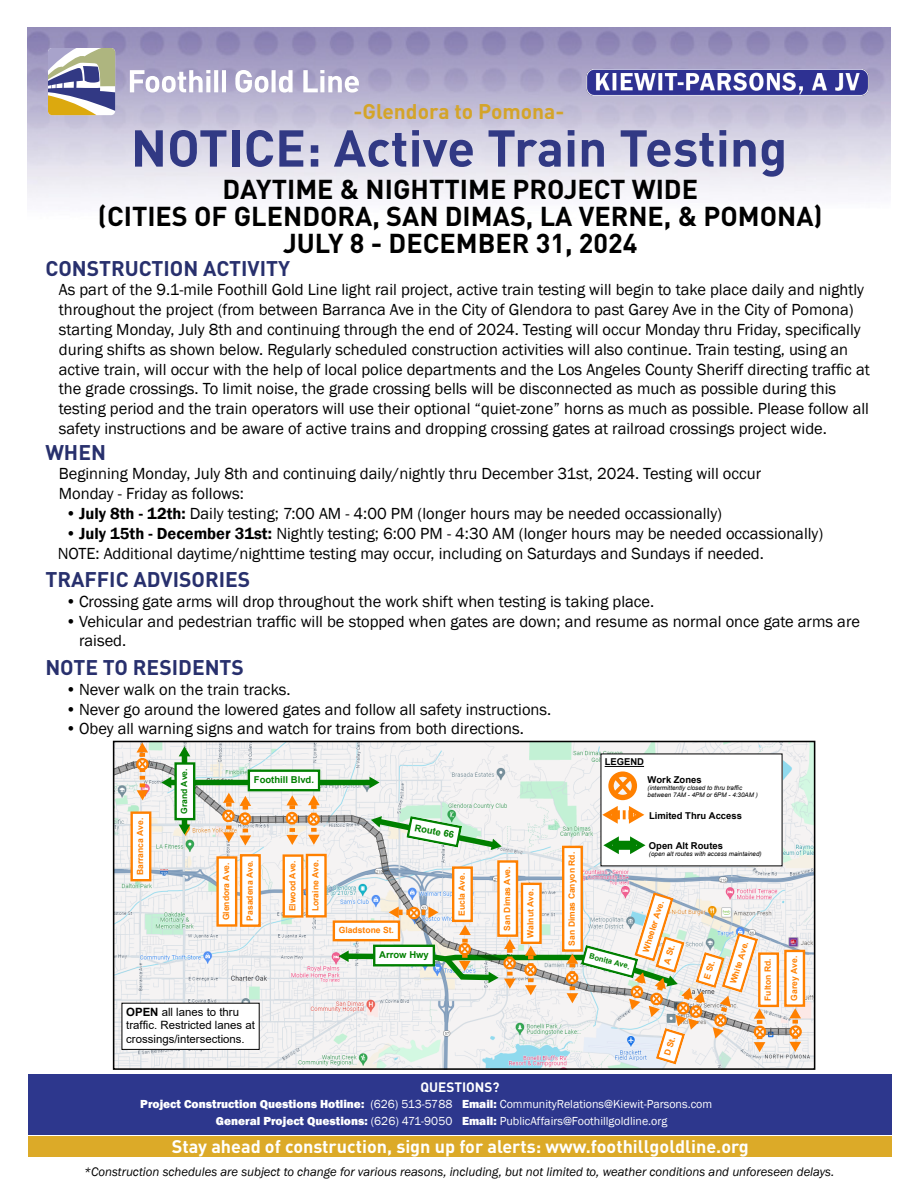
<style>
.page{position:relative;width:918px;height:1188px;background:#fff}
.page>*{position:absolute;margin:0;border:0;box-sizing:border-box;transform-origin:0 0}
.t1{font:700 51px "DIN";color:#313984}
.t2{font:700 27px/27px "DIN";color:#000;text-align:center}
.t3{font:700 21px "DIN";color:#28306d}
.t4{font:700 21px "DIN";color:#d4a429}
.t5{font:700 18px "DIN";color:#fff}
.t6{font:16.5px/19.8px "Franklin Gothic";color:#000}
.t7{font:700 13.5px "DIN";color:#fff}
.t8{font:italic 12.75px "Franklin Gothic";color:#000}
.t9{font:800 12px/16.5px "Franklin Gothic";color:#fff;text-align:right}
.t10{font:12px/16.5px "Franklin Gothic";color:#fff}
.t11{font:11.4px/13px "Arial";color:#000}
.t12{font:700 9.45px "Arial";color:#000}
.t13{font:700 9.45px "Arial";color:#008000}
.t14{font:700 8.55px "Arial";color:#ff8000}
.t15{font:700 8.55px "Arial";color:#008000}
.t16{font:700 7.65px "Arial";color:#008000}
.t17{font:italic 6.3px/7.2px "Arial";color:#000}
.s1{font-weight:600}
.s2{font-weight:700}
.s3{font-weight:400}
.s4{font-weight:800}
</style>
<div class="page">
<svg style="left:130px;top:70px;width:80px;height:23px"></svg>
<svg style="left:214px;top:70px;width:4px;height:22px"></svg>
<svg style="left:272px;top:70px;width:4px;height:22px"></svg>
<svg style="left:235px;top:70px;width:33px;height:23px"></svg>
<svg style="left:279px;top:70px;width:14px;height:23px"></svg>
<svg style="left:303px;top:70px;width:56px;height:23px"></svg>
<svg style="left:48px;top:48px;width:67px;height:67px"></svg>
<img style="left:584px;top:69px;width:291px;height:28px">
<div style="left:28px;top:1074px;width:864px;height:61px;background:#2d378d"></div>
<div style="left:28px;top:1136px;width:864px;height:21px;background:#dcaa28"></div>
<img style="left:116px;top:744px;width:696px;height:323px">
<div style="left:122px;top:1003px;width:137px;height:46px;background:#fff"></div>
<div style="left:121px;top:1003px;width:139px;height:47px;border:1px solid #000"></div>
<div style="left:601px;top:754px;width:181px;height:112px;background:#fff"></div>
<div style="left:785px;top:951px;width:19px;height:55px;background:#fff"></div>
<div style="left:784px;top:950px;width:21px;height:57px;border:2px solid #ff8000"></div>
<svg style="left:116px;top:759px;width:685px;height:277px"></svg>
<div style="left:249px;top:771px;width:70px;height:19px;background:#fff"></div>
<div style="left:248px;top:770px;width:72px;height:21px;border:2px solid #008000"></div>
<svg style="left:132px;top:744px;width:63px;height:61px"></svg>
<div style="left:176px;top:763px;width:18px;height:56px;background:#fff"></div>
<div style="left:174px;top:762px;width:21px;height:58px;border:2px solid #008000"></div>
<svg style="left:218px;top:788px;width:38px;height:62px"></svg>
<svg style="left:282px;top:791px;width:42px;height:58px"></svg>
<svg style="left:334px;top:892px;width:436px;height:173px"></svg>
<svg style="left:785px;top:1004px;width:21px;height:52px"></svg>
<div style="left:113px;top:741px;width:702px;height:329px;border:2px solid #000"></div>
<p class="t4" style="left:354px;top:97px;width:212px">-Glendora to Pomona-</p>
<h1 class="t1" style="left:131px;top:115px;width:658px">NOTICE: Active Train Testing</h1>
<h2 class="t2" style="left:98px;top:174px;width:726px">DAYTIME &amp; NIGHTTIME PROJECT WIDE<br>(CITIES OF GLENDORA, SAN DIMAS, LA VERNE, &amp; POMONA)<br>JULY 8 - DECEMBER 31, 2024</h2>
<p class="t3" style="left:45px;top:254px;width:246px">CONSTRUCTION ACTIVITY</p>
<p class="t6" style="left:59px;top:280px;width:812px">As part of the 9.1-mile Foothill Gold Line light rail project, active train testing will begin to take place daily and nightly throughout the project (from between Barranca Ave in the City of Glendora to past Garey Ave in the City of Pomona) starting Monday, July 8th and continuing through the end of 2024. Testing will occur Monday thru Friday, specifically during shifts as shown below. Regularly scheduled construction activities will also continue. Train testing, using an active train, will occur with the help of local police departments and the Los Angeles County Sheriff directing traffic at the grade crossings. To limit noise, the grade crossing bells will be disconnected as much as possible during this testing period and the train operators will use their optional “quiet-zone” horns as much as possible. Please follow all safety instructions and be aware of active trains and dropping crossing gates at railroad crossings project wide.</p>
<p class="t3" style="left:45px;top:438px;width:62px">WHEN</p>
<p class="t6" style="left:59px;top:464px;width:704px">Beginning Monday, July 8th and continuing daily/nightly thru December 31st, 2024. Testing will occur<br>Monday - Friday as follows:</p>
<p class="t6" style="left:66px;top:504px;width:658px"><span class="s1">•July 8th - 12th:</span> Daily testing; 7:00 AM - 4:00 PM (longer hours may be needed occassionally)</p>
<p class="t6" style="left:58px;top:524px;width:767px;text-indent:8px"><span class="s1">•July 15th - December 31st:</span> Nightly testing; 6:00 PM - 4:30 AM (longer hours may be needed occassionally)<br>NOTE: Additional daytime/nighttime testing may occur, including on Saturdays and Sundays if needed.</p>
<p class="t3" style="left:45px;top:566px;width:207px">TRAFFIC ADVISORIES</p>
<p class="t6" style="left:66px;top:592px;width:590px">•Crossing gate arms will drop throughout the work shift when testing is taking place.</p>
<p class="t6" style="left:79px;top:612px;width:782px;text-indent:-13px">•Vehicular and pedestrian traffic will be stopped when gates are down; and resume as normal once gate arms are raised.</p>
<p class="t3" style="left:45px;top:654px;width:200px">NOTE TO RESIDENTS</p>
<p class="t6" style="left:66px;top:680px;width:227px">•Never walk on the train tracks.</p>
<p class="t6" style="left:66px;top:700px;width:487px">•Never go around the lowered gates and follow all safety instructions.</p>
<p class="t6" style="left:66px;top:719px;width:460px">•Obey all warning signs and watch for trains from both directions.</p>
<p class="t14" style="left:134px;top:875px;width:59px;rotate:-90deg">Barranca Ave.</p>
<p class="t15" style="left:178px;top:814px;width:47px;rotate:-90deg">Grand Ave.</p>
<p class="t13" style="left:254px;top:773px;width:62px">Foothill Blvd.</p>
<p class="t14" style="left:220px;top:920px;width:60px;rotate:-90deg">Glendora Ave.</p>
<p class="t14" style="left:286px;top:911px;width:52px;rotate:-90deg">Elwood Ave.</p>
<p class="t14" style="left:310px;top:911px;width:53px;rotate:-90deg">Loraine Ave.</p>
<p class="t14" style="left:244px;top:921px;width:62px;rotate:-90deg">Pasadena Ave.</p>
<p class="t11" style="left:126px;top:1006px;width:130px"><span class="s2">OPEN</span> all lanes to thru traffic. Restricted lanes at crossings/intersections.</p>
<p class="t12" style="left:605px;top:755px;width:41px">LEGEND</p>
<p class="t12" style="left:648px;top:773px;width:56px">Work Zones</p>
<p class="t17" style="left:648px;top:784px;width:112px">(intermittently closed to thru traffic between 7AM - 4PM or 6PM - 4:30AM )</p>
<p class="t14" style="left:339px;top:924px;width:57px">Gladstone St.</p>
<p class="t13" style="left:416px;top:821px;width:42px;rotate:11deg">Route 66</p>
<p class="t14" style="left:456px;top:916px;width:45px;rotate:-90deg">Eucla Ave.</p>
<p class="t14" style="left:501px;top:931px;width:66px;rotate:-90deg">San Dimas Ave.</p>
<p class="t14" style="left:525px;top:938px;width:50px;rotate:-90deg">Walnut Ave.</p>
<p class="t14" style="left:566px;top:946px;width:95px;rotate:-90deg">San Dimas Canyon Rd.</p>
<p class="t13" style="left:379px;top:948px;width:51px">Arrow Hwy</p>
<p class="t16" style="left:591px;top:950px;width:43px;rotate:15deg">Bonita Ave.</p>
<p class="t12" style="left:649px;top:809px;width:94px">Limited Thru Access</p>
<p class="t12" style="left:649px;top:839px;width:76px">Open Alt Routes</p>
<p class="t17" style="left:649px;top:851px;width:114px">(open alt routes with access maintained)</p>
<p class="t14" style="left:640px;top:951px;width:55px;rotate:-73deg">Wheeler Ave.</p>
<p class="t14" style="left:661px;top:962px;width:21px;rotate:-73deg">A St.</p>
<p class="t14" style="left:701px;top:977px;width:21px;rotate:-73deg">E St.</p>
<p class="t14" style="left:727px;top:982px;width:45px;rotate:-73deg">White Ave.</p>
<p class="t14" style="left:762px;top:1001px;width:44px;rotate:-90deg">Fulton Rd.</p>
<p class="t14" style="left:788px;top:1001px;width:46px;rotate:-90deg">Garey Ave.</p>
<p class="t14" style="left:661px;top:1054px;width:21px;rotate:-73deg">D St.</p>
<p class="t7" style="left:420px;top:1079px;width:81px">QUESTIONS?</p>
<p class="t9" style="left:140px;top:1096px;width:314px">Project Construction Questions Hotline: <span class="s3">(626) 513-5788<br></span>General Project Questions: <span class="s3">(626) 471-9050</span></p>
<p class="t10" style="left:462px;top:1096px;width:252px"><span class="s4">Email:</span> CommunityRelations@Kiewit-Parsons.com<br><span class="s4">Email:</span> PublicAffairs@Foothillgoldline.org</p>
<p class="t5" style="left:172px;top:1134px;width:579px">Stay ahead of construction, sign up for alerts: www.foothillgoldline.org</p>
<p class="t8" style="left:84px;top:1163px;width:752px">*Construction schedules are subject to change for various reasons, including, but not limited to, weather conditions and unforeseen delays.</p>
</div>
